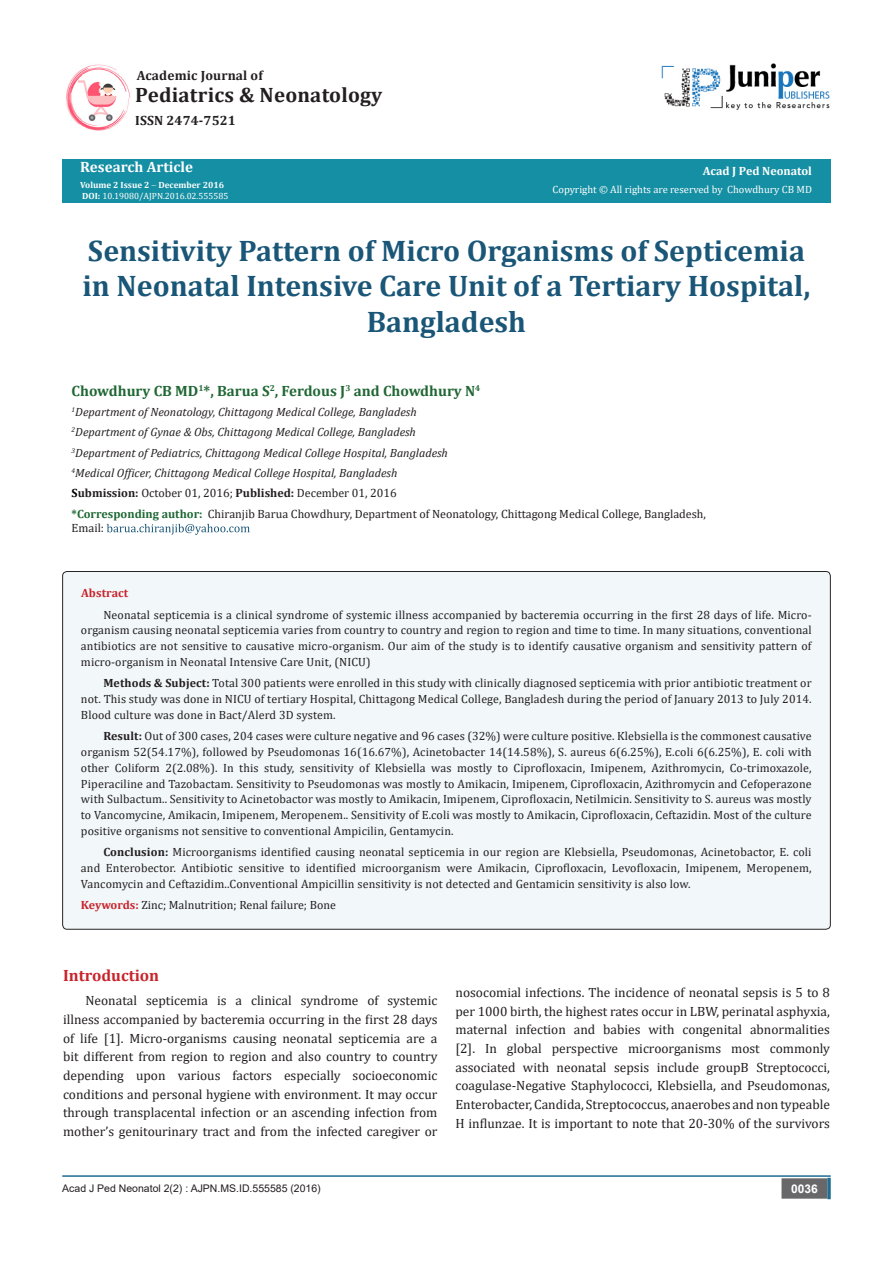
<style>
.page{position:relative;width:893px;height:1263px;background:#fff}
.page>*{position:absolute;margin:0;border:0;box-sizing:border-box;transform-origin:0 0}
.t1{font:700 29.85px/35.8px "Cambria";color:#1a5677;text-align:center}
.t2{font:700 20.85px "Cambria";letter-spacing:.01em;color:#231f20}
.t3{font:700 16.5px "Cambria";color:#c8242b}
.t4{font:700 15px "Cambria";color:#206734}
.t5{font:700 15px "Cambria";color:#fffefc}
.t6{font:13.5px/18.8px "Cambria";color:#231f20;text-align:justify}
.t7{font:700 13.5px "Cambria";letter-spacing:.01em;color:#231f20}
.t8{font:12px/15.8px "Cambria";color:#231f20;text-align:justify}
.t9{font:italic 12px "Cambria";color:#231f20}
.t10{font:700 12px "Cambria";color:#fffefc}
.t11{font:700 12px "Cambria";letter-spacing:.01em;color:#c8242b}
.t12{font:700 12px "Arial";color:#fff}
.t13{font:10.5px "Cambria";color:#fffefc}
.t14{font:10.5px "Arial";color:#231f20}
.t15{font:9px "Cambria";color:#fffefc}
.t16{font:700 9px "Cambria";color:#fffefc}
.s1{font-weight:700}
.s2{font-weight:700;color:#000}
.s3{font-weight:700;color:#1e6834}
.s4{font-weight:700;color:#c8242b}
</style>
<div class="page">
<div style="left:62px;top:159px;width:769px;height:43px;background:#148fa4"></div>
<svg style="left:107px;top:524px;width:143px;height:11px"></svg>
<hr style="left:62px;top:1175px;width:769px;height:2px;background:#1c6d90">
<div style="left:782px;top:1179px;width:45px;height:19px;background:#68676a"></div>
<div style="left:781px;top:1178px;width:46px;height:21px;border:2px solid #68676a"></div>
<svg style="left:827px;top:1178px;width:4px;height:21px"></svg>
<img style="left:66px;top:64px;width:65px;height:67px">
<img style="left:662px;top:63px;width:168px;height:47px">
<div style="left:63px;top:571px;width:767px;height:358px;background:#f2f7fa;border-radius:5px"></div>
<p class="t7" style="left:137px;top:66px;width:128px">Academic Journal of</p>
<p class="t2" style="left:135px;top:81px;width:249px">Pediatrics &amp; Neonatology</p>
<p class="t7" style="left:135px;top:111px;width:102px">ISSN 2474-7521</p>
<p class="t5" style="left:80px;top:156px;width:114px">Research Article</p>
<p class="t16" style="left:80px;top:179px;width:145px">Volume 2 Issue 2 December 2016</p>
<p class="t15" style="left:82px;top:191px;width:148px"><span class="s1">DOI:</span> 10.19080/AJPN.2016.02.555585</p>
<p class="t10" style="left:703px;top:162px;width:111px">Acad J Ped Neonatol</p>
<p class="t13" style="left:552px;top:184px;width:261px">Copyright © All rights are reserved by Chowdhury CB MD</p>
<p class="t1" style="left:83px;top:232px;width:729px">Sensitivity Pattern of Micro Organisms of Septicemia in Neonatal Intensive Care Unit of a Tertiary Hospital,<br>Bangladesh</p>
<p class="t4" style="left:72px;top:380px;width:410px">Chowdhury CB MD<sup>1</sup>*, Barua S<sup>2</sup>, Ferdous J<sup>3</sup> and Chowdhury N<sup>4</sup></p>
<p class="t9" style="left:72px;top:403px;width:347px"><sup>1</sup>Department of Neonatology, Chittagong Medical College, Bangladesh</p>
<p class="t9" style="left:72px;top:424px;width:346px"><sup>2</sup>Department of Gynae &amp; Obs, Chittagong Medical College, Bangladesh</p>
<p class="t9" style="left:72px;top:444px;width:378px"><sup>3</sup>Department of Pediatrics, Chittagong Medical College Hospital, Bangladesh</p>
<p class="t9" style="left:72px;top:464px;width:327px"><sup>4</sup>Medical Officer, Chittagong Medical College Hospital, Bangladesh</p>
<p class="t8" style="left:72px;top:485px;width:327px"><span class="s2">S</span><span class="s1">ubmission:</span> October 01, 2016; <span class="s1">Published:</span> December 01, 2016</p>
<p class="t8" style="left:72px;top:506px;width:636px;line-height:14.4px"><span class="s3">*Corresponding author:</span> Chiranjib Barua Chowdhury, Department of Neonatology, Chittagong Medical College, Bangladesh,<br>Email:</p>
<p class="t11" style="left:81px;top:584px;width:49px">Abstract</p>
<p class="t8" style="left:81px;top:607px;width:732px;text-indent:22px">Neonatal septicemia is a clinical syndrome of systemic illness accompanied by bacteremia occurring in the first 28 days of life. Micro&shy;organism causing neonatal septicemia varies from country to country and region to region and time to time. In many situations, conventional antibiotics are not sensitive to causative micro-organism. Our aim of the study is to identify causative organism and sensitivity pattern of micro-organism in Neonatal Intensive Care Unit, (NICU)</p>
<p class="t8" style="left:81px;top:675px;width:732px;text-indent:22px"><span class="s1">Methods &amp; Subject:</span> Total 300 patients were enrolled in this study with clinically diagnosed septicemia with prior antibiotic treatment or not. This study was done in NICU of tertiary Hospital, Chittagong Medical College, Bangladesh during the period of January 2013 to July 2014.<br>Blood culture was done in Bact/Alerd 3D system.</p>
<p class="t8" style="left:81px;top:728px;width:732px;text-indent:22px"><span class="s1">Result:</span> Out of 300 cases, 204 cases were culture negative and 96 cases (32%) were culture positive. Klebsiella is the commonest causative organism 52(54.17%), followed by Pseudomonas 16(16.67%), Acinetobacter 14(14.58%), S. aureus 6(6.25%), E.coli 6(6.25%), E. coli with other Coliform 2(2.08%). In this study, sensitivity of Klebsiella was mostly to Ciprofloxacin, Imipenem, Azithromycin, Co-trimoxazole, Piperaciline and Tazobactam. Sensitivity to Pseudomonas was mostly to Amikacin, Imipenem, Ciprofloxacin, Azithromycin and Cefoperazone with Sulbactum.. Sensitivity to Acinetobactor was mostly to Amikacin, Imipenem, Ciprofloxacin, Netilmicin. Sensitivity to S. aureus was mostly to Vancomycine, Amikacin, Imipenem, Meropenem.. Sensitivity of E.coli was mostly to Amikacin, Ciprofloxacin, Ceftazidin. Most of the culture positive organisms not sensitive to conventional Ampicilin, Gentamycin.</p>
<p class="t8" style="left:81px;top:844px;width:732px;text-indent:22px"><span class="s1">Conclusion:</span> Microorganisms identified causing neonatal septicemia in our region are Klebsiella, Pseudomonas, Acinetobactor, E. coli and Enterobector. Antibiotic sensitive to identified microorganism were Amikacin, Ciprofloxacin, Levofloxacin, Imipenem, Meropenem, Vancomycin and Ceftazidim..Conventional Ampicillin sensitivity is not detected and Gentamicin sensitivity is also low.</p>
<p class="t8" style="left:81px;top:897px;width:256px"><span class="s4">Keywords:</span> Zinc; Malnutrition; Renal failure; Bone</p>
<p class="t3" style="left:63px;top:963px;width:98px">Introduction</p>
<p class="t6" style="left:63px;top:991px;width:376px;text-indent:22px">Neonatal septicemia is a clinical syndrome of systemic illness accompanied by bacteremia occurring in the first 28 days of life [1]. Micro-organisms causing neonatal septicemia are a bit different from region to region and also country to country depending upon various factors especially socioeconomic conditions and personal hygiene with environment. It may occur through transplacental infection or an ascending infection from mother’s genitourinary tract and from the infected caregiver or</p>
<p class="t6" style="left:455px;top:983px;width:376px">nosocomial infections. The incidence of neonatal sepsis is 5 to 8 per 1000 birth, the highest rates occur in LBW, perinatal asphyxia, maternal infection and babies with congenital abnormalities [2]. In global perspective microorganisms most commonly associated with neonatal sepsis include groupB Streptococci, coagulase-Negative Staphylococci, Klebsiella, and Pseudomonas, Enterobacter, Candida, Streptococcus, anaerobes and non typeable H influnzae. It is important to note that 20-30% of the survivors</p>
<p class="t14" style="left:62px;top:1181px;width:260px">Acad J Ped Neonatol 2(2) : AJPN.MS.ID.555585 (2016)</p>
<p class="t12" style="left:791px;top:1180px;width:28px">0036</p>
</div>
